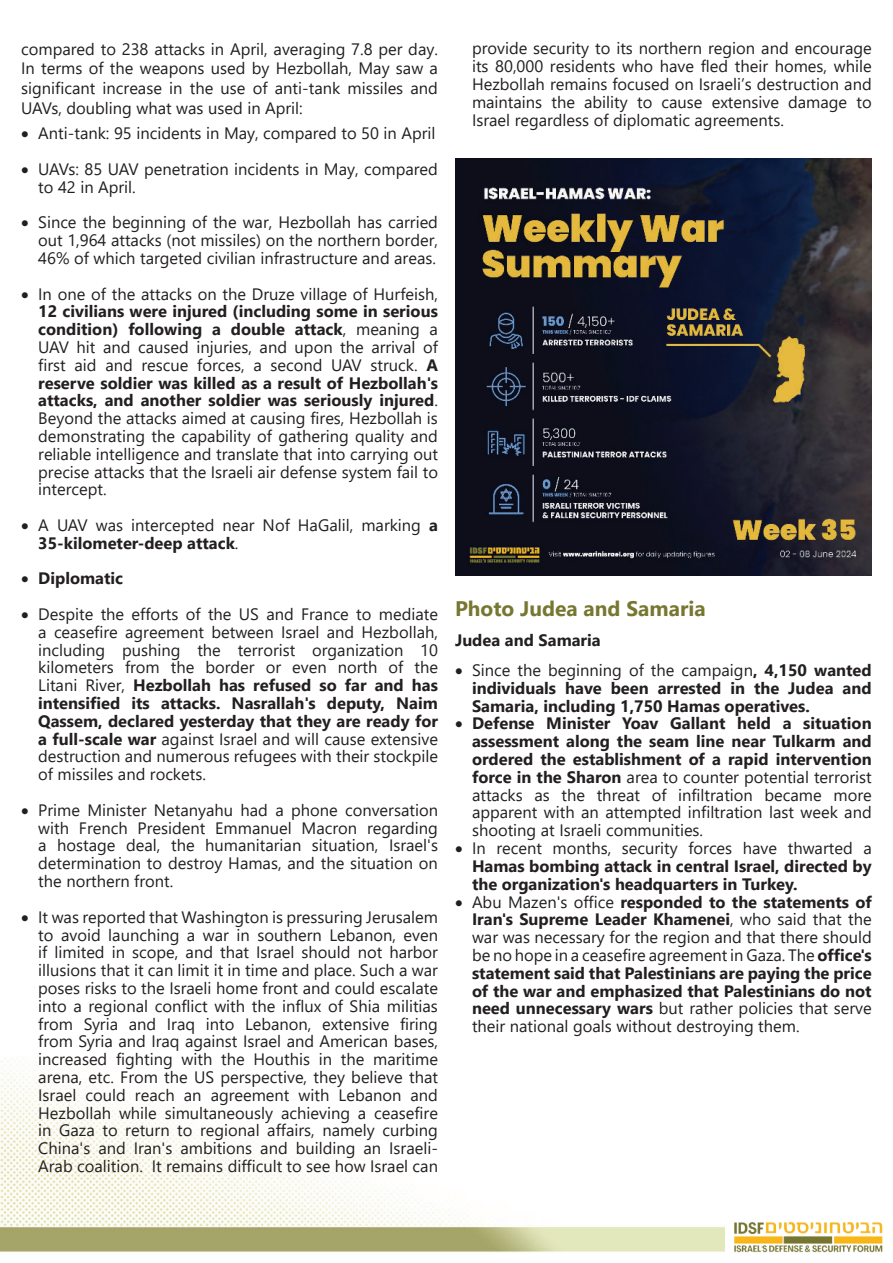
<style>
.page{position:relative;width:893px;height:1263px;background:#fff}
.page>*{position:absolute;margin:0;border:0;box-sizing:border-box;transform-origin:0 0}
.t1{font:700 21px "Segoe UI";color:#767730}
.t2{font:16.5px/17.9px "Segoe UI";color:#231f20;text-align:justify}
.t3{font:700 16.5px/17.9px "Segoe UI";color:#231f20;text-align:justify}
.s1{font-weight:700}
.s2{font-weight:400}
</style>
<div class="page">
<img style="left:0;top:1061px;width:725px;height:191px">
<img style="left:734px;top:1222px;width:149px;height:31px">
<img style="left:455px;top:159px;width:417px;height:417px">
<p class="t2" style="left:21px;top:40px;width:418px;line-height:19.8px">compared to 238 attacks in April, averaging 7.8 per day.<br>In terms of the weapons used by Hezbollah, May saw a significant increase in the use of anti-tank missiles and UAVs, doubling what was used in April:</p>
<p class="t2" style="left:21px;top:126px;width:416px">• Anti-tank: 95 incidents in May, compared to 50 in April</p>
<p class="t2" style="left:38px;top:162px;width:401px;text-indent:-17px">• UAVs: 85 UAV penetration incidents in May, compared to 42 in April.</p>
<p class="t2" style="left:38px;top:215px;width:401px;text-indent:-17px">• Since the beginning of the war, Hezbollah has carried out 1,964 attacks (not missiles) on the northern border, 46% of which targeted civilian infrastructure and areas.</p>
<p class="t2" style="left:38px;top:286px;width:401px;text-indent:-17px">• In one of the attacks on the Druze village of Hurfeish, <span class="s1">12 civilians were injured (including some in serious condition) following a double attack</span>, meaning a UAV hit and caused injuries, and upon the arrival of first aid and rescue forces, a second UAV struck. <span class="s1">A reserve soldier was killed as a result of Hezbollah's attacks, and another soldier was seriously injured</span>.<br>Beyond the attacks aimed at causing fires, Hezbollah is demonstrating the capability of gathering quality and reliable intelligence and translate that into carrying out precise attacks that the Israeli air defense system fail to intercept.</p>
<p class="t2" style="left:38px;top:518px;width:401px;text-indent:-17px">• A UAV was intercepted near Nof HaGalil, marking <span class="s1">a<br>35-kilometer-deep attack</span>.</p>
<p class="t3" style="left:21px;top:571px;width:103px">• Diplomatic</p>
<p class="t2" style="left:38px;top:607px;width:401px;text-indent:-17px">• Despite the efforts of the US and France to mediate a ceasefire agreement between Israel and Hezbollah, including pushing the terrorist organization 10 kilometers from the border or even north of the Litani River, <span class="s1">Hezbollah has refused so far and has intensified its attacks. Nasrallah's deputy, Naim Qassem, declared yesterday that they are ready for a full-scale war</span> against Israel and will cause extensive destruction and numerous refugees with their stockpile of missiles and rockets.</p>
<p class="t2" style="left:38px;top:802px;width:401px;text-indent:-17px">• Prime Minister Netanyahu had a phone conversation with French President Emmanuel Macron regarding a hostage deal, the humanitarian situation, Israel's determination to destroy Hamas, and the situation on the northern front.</p>
<p class="t2" style="left:38px;top:909px;width:401px;text-indent:-17px">• It was reported that Washington is pressuring Jerusalem to avoid launching a war in southern Lebanon, even if limited in scope, and that Israel should not harbor illusions that it can limit it in time and place. Such a war poses risks to the Israeli home front and could escalate into a regional conflict with the influx of Shia militias from Syria and Iraq into Lebanon, extensive firing from Syria and Iraq against Israel and American bases, increased fighting with the Houthis in the maritime arena, etc. From the US perspective, they believe that Israel could reach an agreement with Lebanon and Hezbollah while simultaneously achieving a ceasefire in Gaza to return to regional affairs, namely curbing China's and Iran's ambitions and building an Israeli-Arab coalition. It remains difficult to see how Israel can</p>
<p class="t2" style="left:472px;top:41px;width:401px">provide security to its northern region and encourage its 80,000 residents who have fled their homes, while Hezbollah remains focused on Israeli’s destruction and maintains the ability to cause extensive damage to Israel regardless of diplomatic agreements.</p>
<p class="t1" style="left:455px;top:600px;width:252px">Photo Judea and Samaria</p>
<p class="t3" style="left:455px;top:633px;width:147px">Judea and Samaria</p>
<p class="t3" style="left:472px;top:663px;width:401px;text-indent:-17px">• <span class="s2">Since the beginning of the campaign</span>, 4,150 wanted individuals have been arrested in the Judea and Samaria, including 1,750 Hamas operatives.</p>
<p class="t2" style="left:472px;top:716px;width:401px;text-indent:-17px">• <span class="s1">Defense Minister Yoav Gallant held a situation assessment along the seam line near Tulkarm and ordered the establishment of a rapid intervention force in the Sharon</span> area to counter potential terrorist attacks as the threat of infiltration became more apparent with an attempted infiltration last week and shooting at Israeli communities.</p>
<p class="t3" style="left:472px;top:841px;width:401px;text-indent:-17px">• <span class="s2">In recent months, security forces have thwarted a </span>Hamas bombing attack in central Israel, directed by the organization's headquarters in Turkey.</p>
<p class="t2" style="left:472px;top:894px;width:401px;text-indent:-17px">• Abu Mazen's office <span class="s1">responded to the statements of Iran's Supreme Leader Khamenei</span>, who said that the war was necessary for the region and that there should be no hope in a ceasefire agreement in Gaza. The <span class="s1">office's statement said that Palestinians are paying the price of the war and emphasized that Palestinians do not need unnecessary wars</span> but rather policies that serve their national goals without destroying them.</p>
</div>
